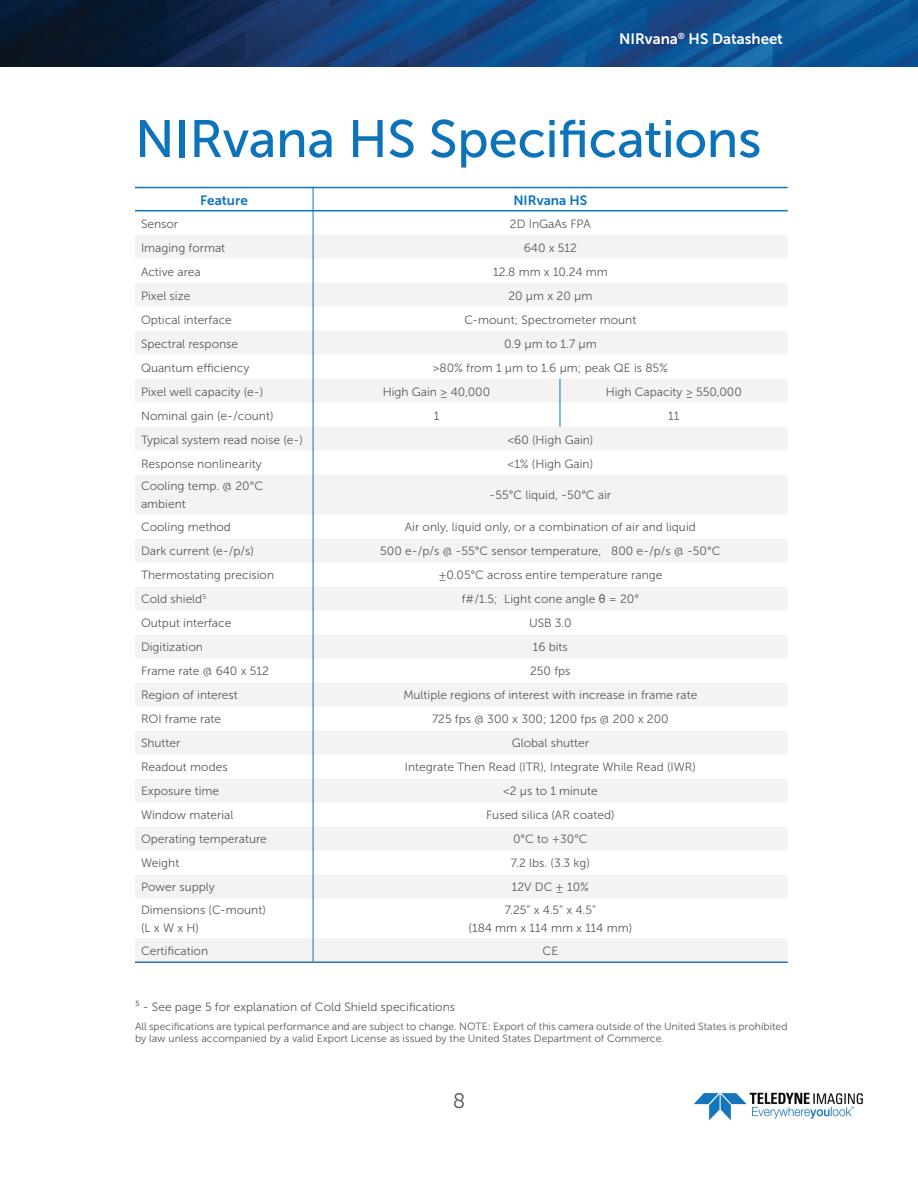
<style>
.page{position:relative;width:918px;height:1188px;background:#fff}
.page>*{position:absolute;margin:0;border:0;box-sizing:border-box;transform-origin:0 0}
.t1{font:52.5px "Museo Sans 500";letter-spacing:-.005em;color:#0c73bb}
.t2{font:21px "Museo Sans 300";color:#5a5857}
.t3{font:15px "Museo Sans 700";color:#fff}
.t4{font:13.5px "Museo Sans 700";color:#0e75bc}
.t5{font:12px/18px "Museo Sans 300";color:#59595a}
.t6{font:12px "Museo Sans 300";color:#5a5857}
.t7{font:10.5px/12px "Museo Sans 300";color:#5a5857}
.s1{font-family:"Arial"}
</style>
<div class="page">
<img style="left:693px;top:1092px;width:170px;height:29px">
<img style="left:0;top:0;width:918px;height:67px">
<svg style="left:135px;top:235px;width:653px;height:727px;fill:#f7f6f5"></svg>
<hr style="left:313px;top:188px;width:1px;height:774px;background:#0e75bc">
<hr style="left:560px;top:379px;width:1px;height:48px;background:#0e75bc">
<hr style="left:135px;top:187px;width:653px;height:1px;background:#0e75bc">
<hr style="left:135px;top:210px;width:653px;height:1px;background:#0e75bc">
<hr style="left:135px;top:962px;width:653px;height:1px;background:#306eb6">
<p class="t3" style="left:619px;top:33px;width:165px">NIRvana<sup>®</sup> HS Datasheet</p>
<h1 class="t1" style="left:135px;top:118px;width:628px">NIRvana HS Specifications</h1>
<p class="t4" style="left:200px;top:195px;width:49px">Feature</p>
<p class="t4" style="left:513px;top:195px;width:76px">NIRvana HS</p>
<p class="t5" style="left:141px;top:216px;width:39px">Sensor</p>
<p class="t5" style="left:510px;top:216px;width:82px">2D InGaAs FPA</p>
<p class="t5" style="left:141px;top:240px;width:86px">Imaging format</p>
<p class="t5" style="left:524px;top:240px;width:55px">640 x 512</p>
<p class="t5" style="left:141px;top:264px;width:61px">Active area</p>
<p class="t5" style="left:493px;top:264px;width:116px">12.8 mm x 10.24 mm</p>
<p class="t5" style="left:141px;top:288px;width:51px">Pixel size</p>
<p class="t5" style="left:508px;top:288px;width:85px">20 µm x 20 µm</p>
<p class="t5" style="left:141px;top:312px;width:92px">Optical interface</p>
<p class="t5" style="left:464px;top:312px;width:173px">C-mount; Spectrometer mount</p>
<p class="t5" style="left:141px;top:336px;width:99px">Spectral response</p>
<p class="t5" style="left:504px;top:336px;width:94px">0.9 µm to 1.7 µm</p>
<p class="t5" style="left:141px;top:360px;width:110px">Quantum efficiency</p>
<p class="t5" style="left:433px;top:360px;width:237px">&gt;80% from 1 µm to 1.6 µm; peak QE is 85%</p>
<p class="t5" style="left:141px;top:384px;width:124px">Pixel well capacity (e-)</p>
<p class="t5" style="left:383px;top:384px;width:109px">High Gain ≥ 40,000</p>
<p class="t5" style="left:606px;top:384px;width:138px">High Capacity ≥ 550,000</p>
<p class="t5" style="left:141px;top:408px;width:134px">Nominal gain (e-/count)</p>
<p class="t5" style="left:434px;top:408px;width:7px">1</p>
<p class="t5" style="left:668px;top:408px;width:13px">11</p>
<p class="t5" style="left:141px;top:432px;width:163px">Typical system read noise (e-)</p>
<p class="t5" style="left:507px;top:432px;width:87px">&lt;60 (High Gain)</p>
<p class="t5" style="left:141px;top:456px;width:122px">Response nonlinearity</p>
<p class="t5" style="left:508px;top:456px;width:87px">&lt;1% (High Gain)</p>
<p class="t5" style="left:141px;top:478px;width:124px">Cooling temp. @ 20°C ambient</p>
<p class="t5" style="left:490px;top:487px;width:123px">-55°C liquid, -50°C air</p>
<p class="t5" style="left:141px;top:519px;width:92px">Cooling method</p>
<p class="t5" style="left:405px;top:519px;width:292px">Air only, liquid only, or a combination of air and liquid</p>
<p class="t5" style="left:141px;top:543px;width:115px">Dark current (e-/p/s)</p>
<p class="t5" style="left:380px;top:543px;width:342px">500 e-/p/s @ -55°C sensor temperature, 800 e-/p/s @ -50°C</p>
<p class="t5" style="left:141px;top:567px;width:135px">Thermostating precision</p>
<p class="t5" style="left:438px;top:567px;width:226px">±0.05°C across entire temperature range</p>
<p class="t5" style="left:141px;top:591px;width:67px">Cold shield<sup>5</sup></p>
<p class="t5" style="left:462px;top:591px;width:179px">f#/1.5; Light cone angle <span class="s1">θ</span> = 20°</p>
<p class="t5" style="left:141px;top:615px;width:92px">Output interface</p>
<p class="t5" style="left:529px;top:615px;width:44px">USB 3.0</p>
<p class="t5" style="left:141px;top:639px;width:63px">Digitization</p>
<p class="t5" style="left:533px;top:639px;width:37px">16 bits</p>
<p class="t5" style="left:141px;top:663px;width:129px">Frame rate @ 640 x 512</p>
<p class="t5" style="left:530px;top:663px;width:42px">250 fps</p>
<p class="t5" style="left:141px;top:687px;width:98px">Region of interest</p>
<p class="t5" style="left:403px;top:687px;width:296px">Multiple regions of interest with increase in frame rate</p>
<p class="t5" style="left:141px;top:711px;width:82px">ROI frame rate</p>
<p class="t5" style="left:432px;top:711px;width:238px">725 fps @ 300 x 300; 1200 fps @ 200 x 200</p>
<p class="t5" style="left:141px;top:735px;width:41px">Shutter</p>
<p class="t5" style="left:512px;top:735px;width:79px">Global shutter</p>
<p class="t5" style="left:141px;top:759px;width:88px">Readout modes</p>
<p class="t5" style="left:405px;top:759px;width:293px">Integrate Then Read (ITR), Integrate While Read (IWR)</p>
<p class="t5" style="left:141px;top:783px;width:80px">Exposure time</p>
<p class="t5" style="left:503px;top:783px;width:96px">&lt;2 µs to 1 minute</p>
<p class="t5" style="left:141px;top:807px;width:94px">Window material</p>
<p class="t5" style="left:486px;top:807px;width:130px">Fused silica (AR coated)</p>
<p class="t5" style="left:141px;top:831px;width:127px">Operating temperature</p>
<p class="t5" style="left:513px;top:831px;width:76px">0°C to +30°C</p>
<p class="t5" style="left:141px;top:855px;width:40px">Weight</p>
<p class="t5" style="left:511px;top:855px;width:81px">7.2 lbs. (3.3 kg)</p>
<p class="t5" style="left:141px;top:879px;width:75px">Power supply</p>
<p class="t5" style="left:512px;top:879px;width:79px">12V DC ± 10%</p>
<p class="t5" style="left:141px;top:902px;width:126px">Dimensions (C-mount) (LxWxH)</p>
<p class="t5" style="left:469px;top:902px;width:165px;text-align:center">7.25” x 4.5” x 4.5”<br>(184 mm x 114 mm x 114 mm)</p>
<p class="t5" style="left:141px;top:943px;width:69px">Certification</p>
<p class="t5" style="left:543px;top:943px;width:17px">CE</p>
<p class="t6" style="left:135px;top:1002px;width:322px">⁵ - See page 5 for explanation of Cold Shield specifications</p>
<p class="t7" style="left:135px;top:1022px;width:654px">All specifications are typical performance and are subject to change. NOTE: Export of this camera outside of the United States is prohibited by law unless accompanied by a valid Export License as issued by the United States Department of Commerce.</p>
<h2 class="t2" style="left:453px;top:1092px;width:14px">8</h2>
</div>
